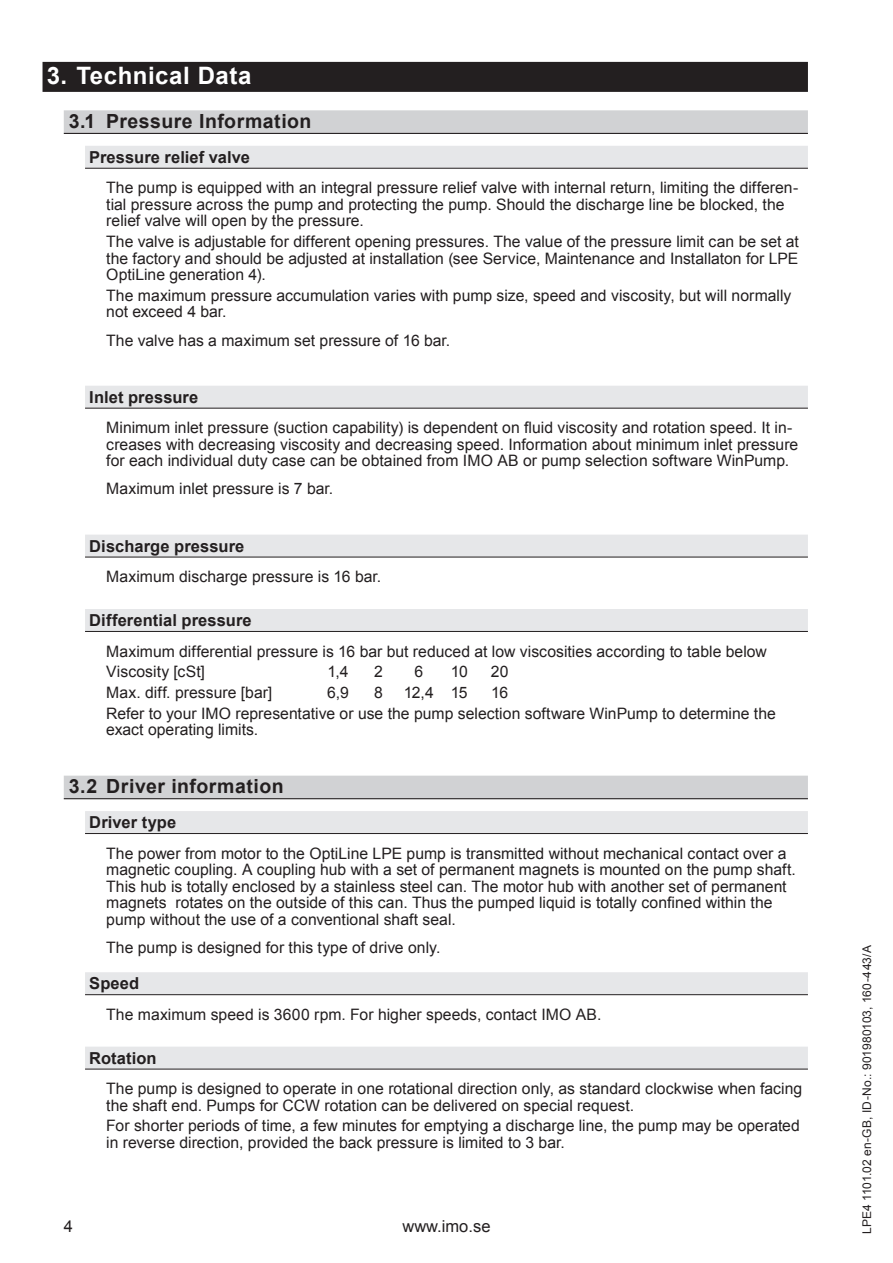
<style>
.page{position:relative;width:893px;height:1263px;background:#fff}
.page>*{position:absolute;margin:0;border:0;box-sizing:border-box;transform-origin:0 0}
.t1{font:700 24px "Arial";letter-spacing:.025em;color:#fff}
.t2{font:700 19.5px "Arial";letter-spacing:.025em;color:#231f20}
.t3{font:700 16.5px "Arial";letter-spacing:.005em;color:#231f20}
.t4{font:16.5px "Arial";color:#231f20}
.t5{font:15.75px/16.5px "Arial";color:#231f20}
.t6{font:12px "Arial";letter-spacing:.01em;color:#231f20}
</style>
<div class="page">
<div style="left:43px;top:62px;width:765px;height:30px;background:#231f20"></div>
<div style="left:64px;top:110px;width:744px;height:23px;background:#d1d2d4"></div>
<hr style="left:64px;top:133px;width:744px;height:1px;background:#231f20">
<div style="left:85px;top:146px;width:723px;height:22px;background:#e6e7e9"></div>
<hr style="left:85px;top:168px;width:723px;height:1px;background:#231f20">
<div style="left:85px;top:386px;width:723px;height:22px;background:#e6e7e9"></div>
<hr style="left:85px;top:408px;width:723px;height:1px;background:#231f20">
<div style="left:85px;top:535px;width:723px;height:22px;background:#e6e7e9"></div>
<hr style="left:85px;top:557px;width:723px;height:1px;background:#231f20">
<div style="left:85px;top:609px;width:723px;height:22px;background:#e6e7e9"></div>
<hr style="left:85px;top:631px;width:723px;height:1px;background:#231f20">
<div style="left:64px;top:776px;width:744px;height:22px;background:#d1d2d4"></div>
<hr style="left:64px;top:798px;width:744px;height:1px;background:#231f20">
<div style="left:85px;top:811px;width:723px;height:22px;background:#e6e7e9"></div>
<hr style="left:85px;top:833px;width:723px;height:1px;background:#231f20">
<div style="left:85px;top:972px;width:723px;height:23px;background:#e6e7e9"></div>
<hr style="left:85px;top:994px;width:723px;height:1px;background:#231f20">
<div style="left:85px;top:1047px;width:723px;height:22px;background:#e6e7e9"></div>
<hr style="left:85px;top:1069px;width:723px;height:1px;background:#231f20">
<h1 class="t1" style="left:47px;top:60px;width:206px">3. Technical Data</h1>
<p class="t2" style="left:69px;top:108px;width:244px">3.1 Pressure Information</p>
<p class="t3" style="left:89px;top:146px;width:162px">Pressure relief valve</p>
<p class="t5" style="left:106px;top:180px;width:693px">The pump is equipped with an integral pressure relief valve with internal return, limiting the differen&shy;tial pressure across the pump and protecting the pump. Should the discharge line be blocked, the relief valve will open by the pressure.</p>
<p class="t5" style="left:106px;top:233px;width:694px;text-align:justify">The valve is adjustable for different opening pressures. The value of the pressure limit can be set at the factory and should be adjusted at installation (see Service, Maintenance and Installaton for LPE OptiLine generation 4).</p>
<p class="t5" style="left:106px;top:287px;width:686px">The maximum pressure accumulation varies with pump size, speed and viscosity, but will normally not exceed 4 bar.</p>
<p class="t5" style="left:106px;top:332px;width:345px">The valve has a maximum set pressure of 16 bar.</p>
<p class="t3" style="left:89px;top:386px;width:110px">Inlet pressure</p>
<p class="t5" style="left:106px;top:420px;width:694px">Minimum inlet pressure (suction capability) is dependent on fluid viscosity and rotation speed. It in&shy;creases with decreasing viscosity and decreasing speed. Information about minimum inlet pressure for each individual duty case can be obtained from IMO AB or pump selection software WinPump.</p>
<p class="t5" style="left:106px;top:481px;width:228px">Maximum inlet pressure is 7 bar.</p>
<p class="t3" style="left:89px;top:535px;width:157px">Discharge pressure</p>
<p class="t5" style="left:106px;top:568px;width:276px">Maximum discharge pressure is 16 bar.</p>
<p class="t3" style="left:89px;top:609px;width:164px">Differential pressure</p>
<p class="t5" style="left:106px;top:641px;width:662px;line-height:20.7px">Maximum differential pressure is 16 bar but reduced at low viscosities according to table below<br>Viscosity [cSt]</p>
<p class="t5" style="left:327px;top:664px;width:23px">1,4</p>
<p class="t5" style="left:374px;top:664px;width:10px">2</p>
<p class="t5" style="left:414px;top:664px;width:10px">6</p>
<p class="t5" style="left:451px;top:664px;width:19px">10</p>
<p class="t5" style="left:491px;top:664px;width:19px">20</p>
<p class="t5" style="left:106px;top:684px;width:167px">Max. diff. pressure [bar]</p>
<p class="t5" style="left:327px;top:684px;width:23px">6,9</p>
<p class="t5" style="left:374px;top:684px;width:10px">8</p>
<p class="t5" style="left:404px;top:684px;width:65px">12,4 15</p>
<p class="t5" style="left:106px;top:682px;width:671px;line-height:20.7px;text-indent:385px">16<br>Refer to your IMO representative or use the pump selection software WinPump to determine the</p>
<p class="t5" style="left:106px;top:722px;width:154px">exact operating limits.</p>
<p class="t2" style="left:69px;top:773px;width:216px">3.2 Driver information</p>
<p class="t3" style="left:89px;top:811px;width:89px">Driver type</p>
<p class="t5" style="left:106px;top:845px;width:691px">The power from motor to the OptiLine LPE pump is transmitted without mechanical contact over a magnetic coupling. A coupling hub with a set of permanent magnets is mounted on the pump shaft.<br>This hub is totally enclosed by a stainless steel can. The motor hub with another set of permanent magnets rotates on the outside of this can. Thus the pumped liquid is totally confined within the pump without the use of a conventional shaft seal.</p>
<p class="t5" style="left:106px;top:939px;width:336px">The pump is designed for this type of drive only.</p>
<p class="t3" style="left:89px;top:972px;width:52px">Speed</p>
<p class="t5" style="left:106px;top:1006px;width:497px">The maximum speed is 3600 rpm. For higher speeds, contact IMO AB.</p>
<p class="t3" style="left:89px;top:1047px;width:69px">Rotation</p>
<p class="t5" style="left:106px;top:1080px;width:697px">The pump is designed to operate in one rotational direction only, as standard clockwise when facing the shaft end. Pumps for CCW rotation can be delivered on special request.</p>
<p class="t5" style="left:106px;top:1118px;width:695px">For shorter periods of time, a few minutes for emptying a discharge line, the pump may be operated in reverse direction, provided the back pressure is limited to 3 bar.</p>
<p class="t4" style="left:64px;top:1216px;width:11px">4</p>
<p class="t4" style="left:402px;top:1216px;width:90px">www.imo.se</p>
<p class="t6" style="left:859px;top:1234px;width:290px;rotate:-90deg">LPE4 1101.02 en-GB, ID-No.: 901980103, 160-443/A</p>
</div>
